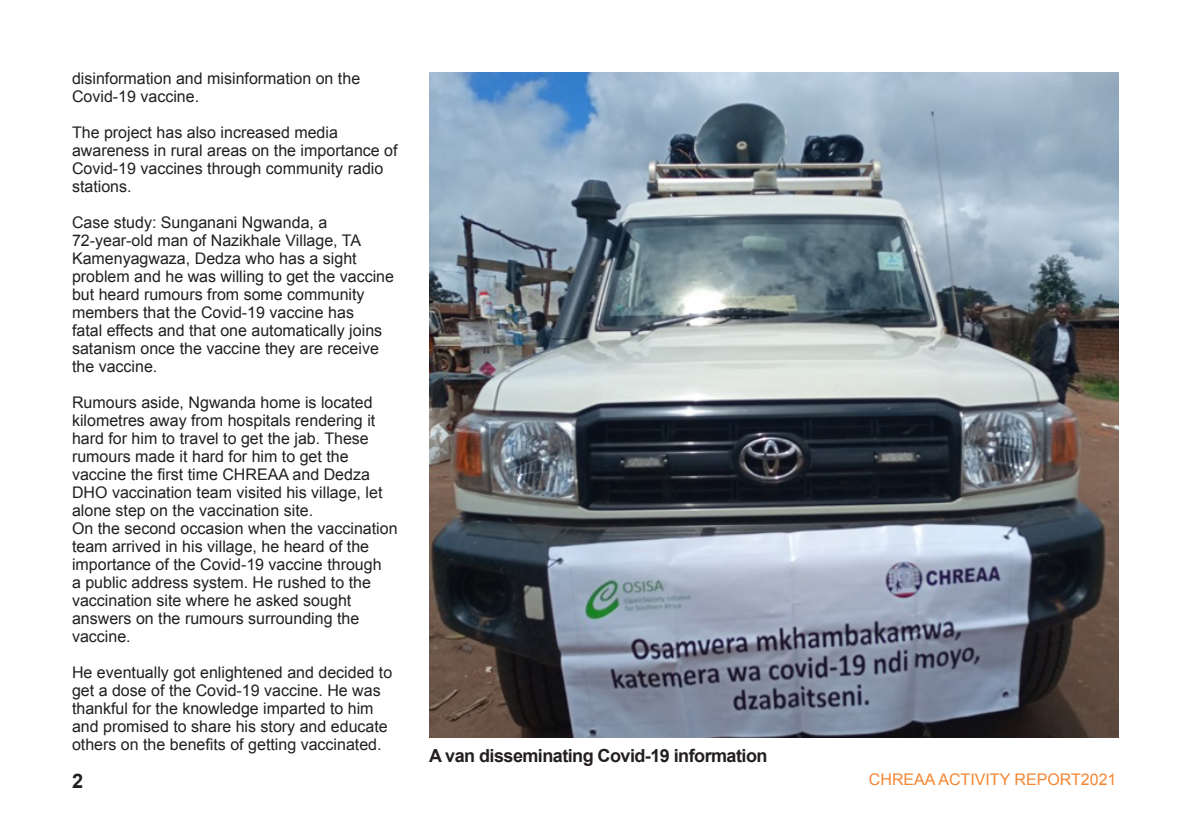
<style>
.page{position:relative;width:1191px;height:840px;background:#fff}
.page>*{position:absolute;margin:0;border:0;box-sizing:border-box;transform-origin:0 0}
.t1{font:700 20px "Arial";color:#231f20}
.t2{font:700 18px "Arial";letter-spacing:-.03em;color:#231f20}
.t3{font:16px/18px "Arial";color:#231f20}
.t4{font:16px "Arial";color:#f58634}
</style>
<div class="page">
<img style="left:429px;top:72px;width:690px;height:665px">
<p class="t3" style="left:72px;top:69px;width:290px">disinformation and misinformation on the<br>Covid-19 vaccine.</p>
<p class="t3" style="left:72px;top:123px;width:327px">The project has also increased media awareness in rural areas on the importance of Covid-19 vaccines through community radio stations.</p>
<p class="t3" style="left:72px;top:213px;width:323px">Case study: Sunganani Ngwanda, a 72-year-old man of Nazikhale Village, TA Kamenyagwaza, Dedza who has a sight problem and he was willing to get the vaccine but heard rumours from some community members that the Covid-19 vaccine has<br>fatal effects and that one automatically joins satanism once the vaccine they are receive the vaccine.</p>
<p class="t3" style="left:72px;top:393px;width:312px">Rumours aside, Ngwanda home is located kilometres away from hospitals rendering it hard for him to travel to get the jab. These rumours made it hard for him to get the vaccine the first time CHREAA and Dedza DHO vaccination team visited his village, let alone step on the vaccination site.</p>
<p class="t3" style="left:72px;top:519px;width:327px">On the second occasion when the vaccination team arrived in his village, he heard of the importance of the Covid-19 vaccine through<br>a public address system. He rushed to the vaccination site where he asked sought answers on the rumours surrounding the vaccine.</p>
<p class="t3" style="left:72px;top:663px;width:322px">He eventually got enlightened and decided to get a dose of the Covid-19 vaccine. He was thankful for the knowledge imparted to him and promised to share his story and educate others on the benefits of getting vaccinated.</p>
<p class="t1" style="left:72px;top:767px;width:13px">2</p>
<p class="t2" style="left:429px;top:743px;width:340px">A van disseminating Covid-19 information</p>
<p class="t4" style="left:869px;top:768px;width:249px">CHREAA ACTIVITY REPORT2021</p>
</div>
